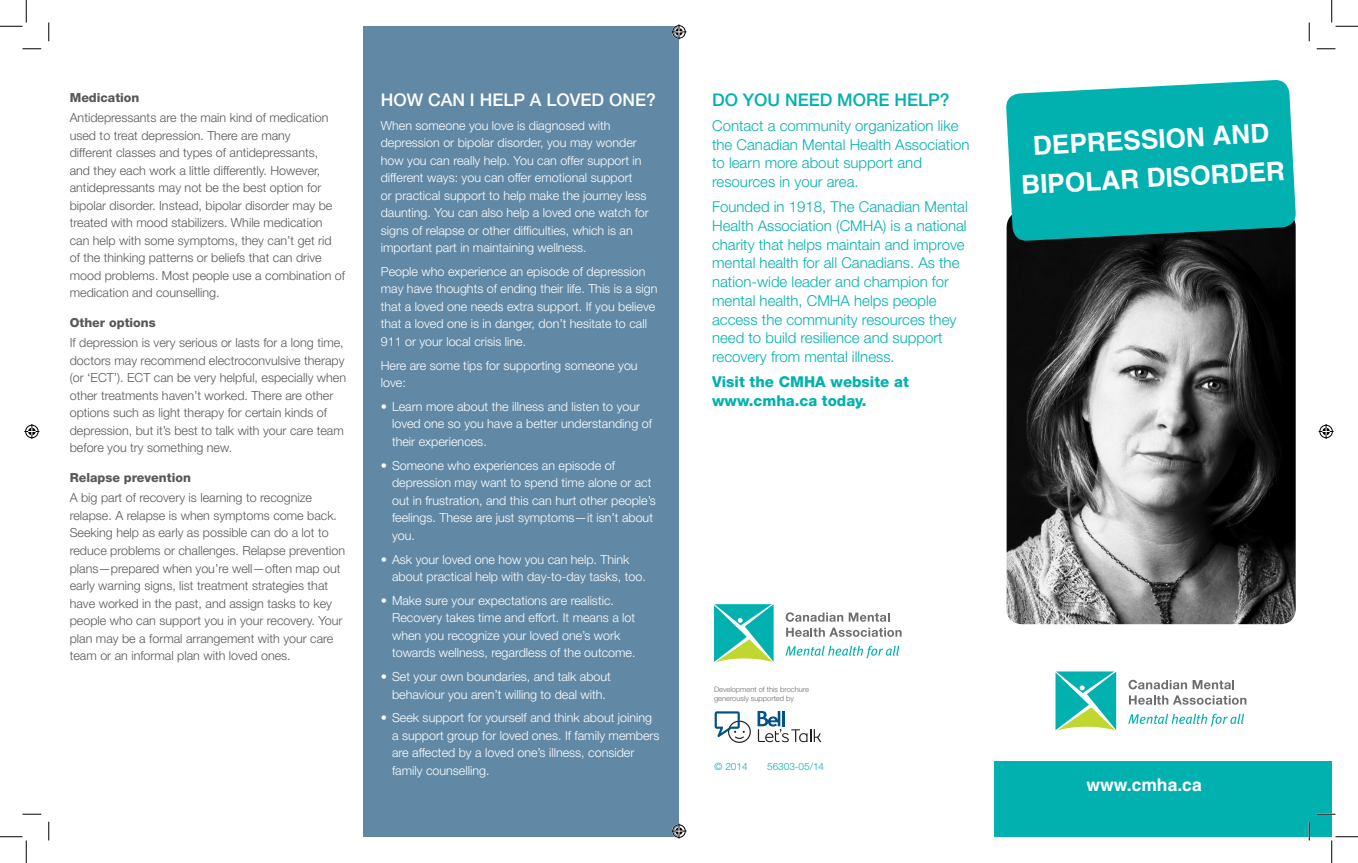
<style>
.page{position:relative;width:1358px;height:863px;background:#fff}
.page>*{position:absolute;margin:0;border:0;box-sizing:border-box;transform-origin:0 0}
.t1{font:700 26.25px "Helvetica";color:#fff}
.Heading__reversed{font:500 17.5px "Helvetica Neue LT Std";color:#fff}
.Back_panel_heading{font:500 17.5px "Helvetica Neue LT Std";color:#00b1b0}
.t2{font:700 17.5px "Helvetica";color:#fff}
.Back_panel_text{font:300 15px/18.8px "Helvetica Neue LT Std";color:#00b1b0}
.Back_panel_text-2{font:800 15px/18.8px "Helvetica Neue LT Std";color:#00b1b0}
.Body_text__reversed{font:300 12.5px/17.5px "Helvetica Neue LT Std";color:#fff}
.Body_text{font:300 12.5px/17.5px "Helvetica Neue LT Std";color:#57585a}
.Subheading{font:800 12.5px "Helvetica Neue LT Std";color:#57585a}
.t3{font:300 10px "Helvetica Neue LT Std";color:#00b1b0}
.t4{font:300 7.5px/9px "Helvetica Neue LT Std";color:#6c6d70}
</style>
<div class="page">
<img style="left:1006px;top:241px;width:289px;height:383px">
<div style="left:364px;top:26px;width:315px;height:810px;background:#6189a5"></div>
<svg style="left:1006px;top:80px;width:290px;height:161px;background:#10aead"></svg>
<svg style="left:714px;top:604px;width:59px;height:58px;background:#49c4aa"></svg>
<svg style="left:785px;top:612px;width:104px;height:9px"></svg>
<svg style="left:786px;top:627px;width:115px;height:9px"></svg>
<svg style="left:785px;top:645px;width:114px;height:13px"></svg>
<svg style="left:757px;top:711px;width:64px;height:31px"></svg>
<svg style="left:714px;top:711px;width:37px;height:31px"></svg>
<div style="left:994px;top:761px;width:337px;height:75px;background:#00b1b0"></div>
<svg style="left:1055px;top:671px;width:61px;height:59px;background:#4ac4ab"></svg>
<svg style="left:1128px;top:679px;width:106px;height:10px"></svg>
<svg style="left:1129px;top:695px;width:117px;height:9px"></svg>
<svg style="left:1128px;top:713px;width:116px;height:13px"></svg>
<svg style="left:22px;top:48px;width:19px;height:2px"></svg>
<svg style="left:1316px;top:48px;width:19px;height:2px"></svg>
<svg style="left:22px;top:813px;width:19px;height:2px"></svg>
<svg style="left:1316px;top:813px;width:19px;height:2px"></svg>
<svg style="left:48px;top:22px;width:2px;height:19px"></svg>
<svg style="left:48px;top:821px;width:2px;height:19px"></svg>
<svg style="left:1308px;top:22px;width:2px;height:19px"></svg>
<svg style="left:1308px;top:821px;width:2px;height:19px"></svg>
<svg style="left:0;top:0;width:27px;height:27px"></svg>
<svg style="left:0;top:836px;width:27px;height:26px"></svg>
<svg style="left:1331px;top:0;width:27px;height:27px"></svg>
<svg style="left:1331px;top:836px;width:27px;height:26px"></svg>
<svg style="left:671px;top:24px;width:15px;height:15px"></svg>
<svg style="left:671px;top:823px;width:15px;height:15px"></svg>
<svg style="left:24px;top:424px;width:15px;height:15px"></svg>
<svg style="left:1318px;top:424px;width:15px;height:15px"></svg>
<p class="Subheading" style="left:70px;top:90px;width:71px">Medication</p>
<p class="Body_text" style="left:70px;top:109px;width:277px">Antidepressants are the main kind of medication used to treat depression. There are many<br>different classes and types of antidepressants,<br>and they each work a little differently. However, antidepressants may not be the best option for bipolar disorder. Instead, bipolar disorder may be treated with mood stabilizers. While medication can help with some symptoms, they can’t get rid<br>of the thinking patterns or beliefs that can drive mood problems. Most people use a combination of medication and counselling.</p>
<p class="Subheading" style="left:70px;top:315px;width:87px">Other options</p>
<p class="Body_text" style="left:70px;top:334px;width:278px">If depression is very serious or lasts for a long time, doctors may recommend electroconvulsive therapy (or ‘ECT’). ECT can be very helpful, especially when other treatments haven’t worked. There are other options such as light therapy for certain kinds of depression, but it’s best to talk with your care team before you try something new.</p>
<p class="Subheading" style="left:70px;top:470px;width:123px">Relapse prevention</p>
<p class="Body_text" style="left:70px;top:489px;width:277px">A big part of recovery is learning to recognize relapse. A relapse is when symptoms come back.<br>Seeking help as early as possible can do a lot to reduce problems or challenges. Relapse prevention plans—prepared when you’re well—often map out early warning signs, list treatment strategies that have worked in the past, and assign tasks to key people who can support you in your recovery. Your plan may be a formal arrangement with your care team or an informal plan with loved ones.</p>
<p class="Heading__reversed" style="left:381px;top:89px;width:276px">HOW CAN I HELP A LOVED ONE?</p>
<p class="Body_text__reversed" style="left:381px;top:116px;width:269px">When someone you love is diagnosed with depression or bipolar disorder, you may wonder how you can really help. You can offer support in different ways: you can offer emotional support<br>or practical support to help make the journey less daunting. You can also help a loved one watch for signs of relapse or other difficulties, which is an important part in maintaining wellness.</p>
<p class="Body_text__reversed" style="left:381px;top:262px;width:278px">People who experience an episode of depression may have thoughts of ending their life. This is a sign that a loved one needs extra support. If you believe that a loved one is in danger, don’t hesitate to call 911 or your local crisis line.</p>
<p class="Body_text__reversed" style="left:381px;top:356px;width:258px">Here are some tips for supporting someone you love:</p>
<p class="Body_text__reversed" style="left:392px;top:397px;width:261px;text-indent:-11px">• Learn more about the illness and listen to your loved one so you have a better understanding of their experiences.</p>
<p class="Body_text__reversed" style="left:392px;top:456px;width:265px;text-indent:-11px">• Someone who experiences an episode of depression may want to spend time alone or act out in frustration, and this can hurt other people’s feelings. These are just symptoms—it isn’t about you.</p>
<p class="Body_text__reversed" style="left:392px;top:550px;width:255px;text-indent:-11px">• Ask your loved one how you can help. Think about practical help with day-to-day tasks, too.</p>
<p class="Body_text__reversed" style="left:392px;top:591px;width:245px;text-indent:-11px">• Make sure your expectations are realistic.<br>Recovery takes time and effort. It means a lot when you recognize your loved one’s work towards wellness, regardless of the outcome.</p>
<p class="Body_text__reversed" style="left:381px;top:667px;width:232px;text-align:center">• Set your own boundaries, and talk about behaviour you aren’t willing to deal with.</p>
<p class="Body_text__reversed" style="left:392px;top:709px;width:269px;text-indent:-11px">• Seek support for yourself and think about joining a support group for loved ones. If family members are affected by a loved one’s illness, consider family counselling.</p>
<p class="Back_panel_heading" style="left:712px;top:89px;width:239px">DO YOU NEED MORE HELP?</p>
<p class="Back_panel_text" style="left:712px;top:116px;width:259px">Contact a community organization like the Canadian Mental Health Association to learn more about support and resources in your area.</p>
<p class="Back_panel_text" style="left:712px;top:197px;width:257px">Founded in 1918, The Canadian Mental Health Association (CMHA) is a national charity that helps maintain and improve mental health for all Canadians. As the nation-wide leader and champion for mental health, CMHA helps people access the community resources they need to build resilience and support recovery from mental illness.</p>
<p class="Back_panel_text-2" style="left:712px;top:372px;width:198px">Visit the CMHA website at www.cmha.ca today.</p>
<p class="t4" style="left:714px;top:684px;width:97px">Development of this brochure generously supported by</p>
<p class="t3" style="left:714px;top:760px;width:35px">© 2014</p>
<p class="t3" style="left:767px;top:760px;width:59px">56303-05/14</p>
<p class="t1" style="left:1032px;top:130px;width:238px;rotate:-3deg">DEPRESSION AND</p>
<p class="t1" style="left:1020px;top:169px;width:265px;rotate:-3deg">BIPOLAR DISORDER</p>
<p class="t2" style="left:1086px;top:774px;width:117px">www.cmha.ca</p>
</div>
